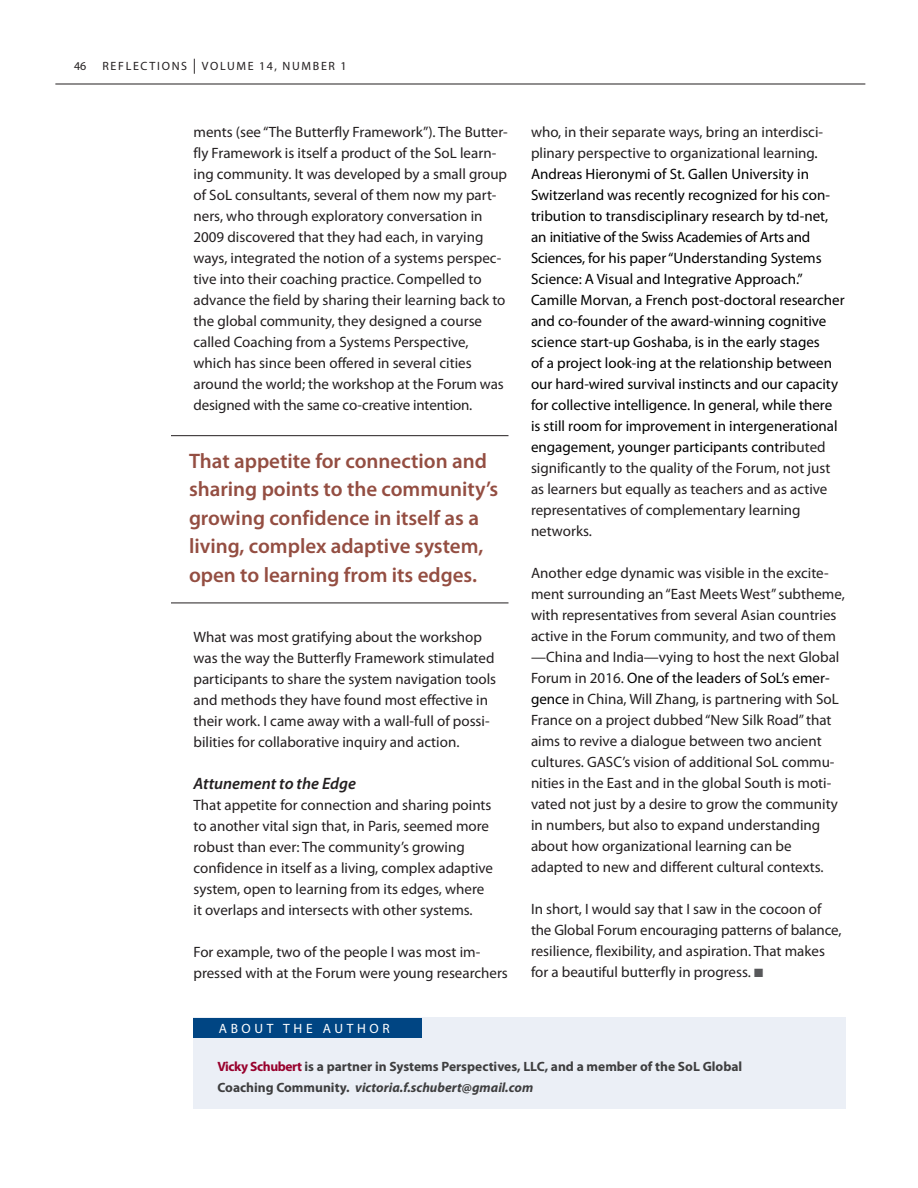
<style>
.page{position:relative;width:918px;height:1188px;background:#fff}
.page>*{position:absolute;margin:0;border:0;box-sizing:border-box;transform-origin:0 0}
.t1{font:600 21px/28.5px "Myriad Pro";color:#944e42}
.t2{font:italic 600 16.5px "Myriad Pro";color:#231f20}
.t3{font:15px/21px "Myriad Pro";color:#231f20}
.t4{font:15px/21px "Myriad Pro";color:#000101}
.t5{font:700 13.5px/21px "Myriad Pro";color:#3e3e3f}
.t6{font:13.5px "Myriad Pro";letter-spacing:.27em;color:#fff}
.t7{font:12px "Myriad Pro";letter-spacing:.14em;color:#231f20}
.s1{font-size:15px}
.s2{color:#231f20}
.s3{color:#000101}
.s4{color:#98012d}
.s5{font-style:italic}
</style>
<div class="page">
<div style="left:194px;top:1017px;width:652px;height:92px;background:#ebeff6"></div>
<div style="left:194px;top:1018px;width:228px;height:19px;background:#004583"></div>
<hr style="left:171px;top:435px;width:337px;height:1px;background:#231f20">
<hr style="left:171px;top:603px;width:337px;height:1px;background:#231f20">
<hr style="left:55px;top:84px;width:810px;height:1px;background:#231f20">
<p class="t7" style="left:74px;top:58px;width:274px">46 REFLECTIONS <span class="s1">|</span> VOLUME 14, NUMBER 1</p>
<p class="t3" style="left:194px;top:121px;width:316px">ments (see “The Butterfly Framework”). The Butter&shy;fly Framework is itself a product of the SoL learn&shy;ing community. It was developed by a small group of SoL consultants, several of them now my part&shy;ners, who through exploratory conversation in 2009 discovered that they had each, in varying ways, integrated the notion of a systems perspec&shy;tive into their coaching practice. Compelled to advance the field by sharing their learning back to the global community, they designed a course called Coaching from a Systems Perspective, which has since been offered in several cities around the world; the workshop at the Forum was designed with the same co-creative intention.</p>
<h1 class="t1" style="left:189px;top:446px;width:311px">That appetite for connection and sharing points to the community’s growing confidence in itself as a living, complex adaptive system, open to learning from its edges.</h1>
<p class="t3" style="left:194px;top:627px;width:304px">What was most gratifying about the workshop was the way the Butterfly Framework stimulated participants to share the system navigation tools and methods they have found most effective in their work. I came away with a wall-full of possi&shy;bilities for collaborative inquiry and action.</p>
<p class="t2" style="left:194px;top:773px;width:164px">Attunement to the Edge</p>
<p class="t3" style="left:194px;top:795px;width:301px">That appetite for connection and sharing points to another vital sign that, in Paris, seemed more robust than ever: The community’s growing confidence in itself as a living, complex adaptive system, open to learning from its edges, where it overlaps and intersects with other systems.</p>
<p class="t3" style="left:194px;top:942px;width:316px">For example, two of the people I was most im&shy;pressed with at the Forum were young researchers</p>
<p class="t6" style="left:219px;top:1020px;width:173px">ABOUT THE AUTHOR</p>
<p class="t4" style="left:531px;top:121px;width:315px"><span class="s2">who, in their separate ways, bring an interdisci&shy;plinary perspective to organizational learning</span>.<br>Andreas Hieronymi of St. Gallen University in Switzerland was recently recognized for his con&shy;tribution to transdisciplinary research by td-net, an initiative of the Swiss Academies of Arts and Sciences, for his paper “Understanding Systems Science: A Visual and Integrative Approach.” Camille Morvan, a French post-doctoral researcher and co-founder of the award-winning cognitive science start-up Goshaba, is in the early stages<br>of a project look-ing at the relationship between our hard-wired survival instincts and our capacity for collective intelligence. In general, while there is still room for improvement in intergenerational engagement, younger participants contri<span class="s2">buted significantly to the quality of the Forum, not just as learners but equally as teachers and as active representatives of complementary learning networks.</span></p>
<p class="t3" style="left:531px;top:562px;width:315px">Another edge dynamic was visible in the excite&shy;ment surrounding an “East Meets West” subtheme, with representatives from several Asian countries active in the Forum community, and two of them —China and India—vying to host the next Global Forum in 2016. <span class="s3">One of the leaders of SoL’s emer&shy;gence</span> in China, Will Zhang, is partnering with SoL France on a project dubbed “New Silk Road” that aims to revive a dialogue between two ancient cultures. GASC’s vision of additional SoL commu&shy;nities in the East and in the global South is moti&shy;vated not just by a desire to grow the community in numbers, but also to expand understanding about how organizational learning can be adapted to new and different cultural contexts.</p>
<p class="t3" style="left:531px;top:898px;width:312px">In short, I would say that I saw in the cocoon of the Global Forum encouraging patterns of balance, resilience, flexibility, and aspiration. That makes for a beautiful butterfly in progress.</p>
<p class="t5" style="left:217px;top:1055px;width:526px"><span class="s4">Vicky Schubert</span> is a partner in Systems Perspectives, LLC, and a member of the SoL Global<br>Coaching Community. <span class="s5">victoria.f.schubert@gmail.com</span></p>
</div>
